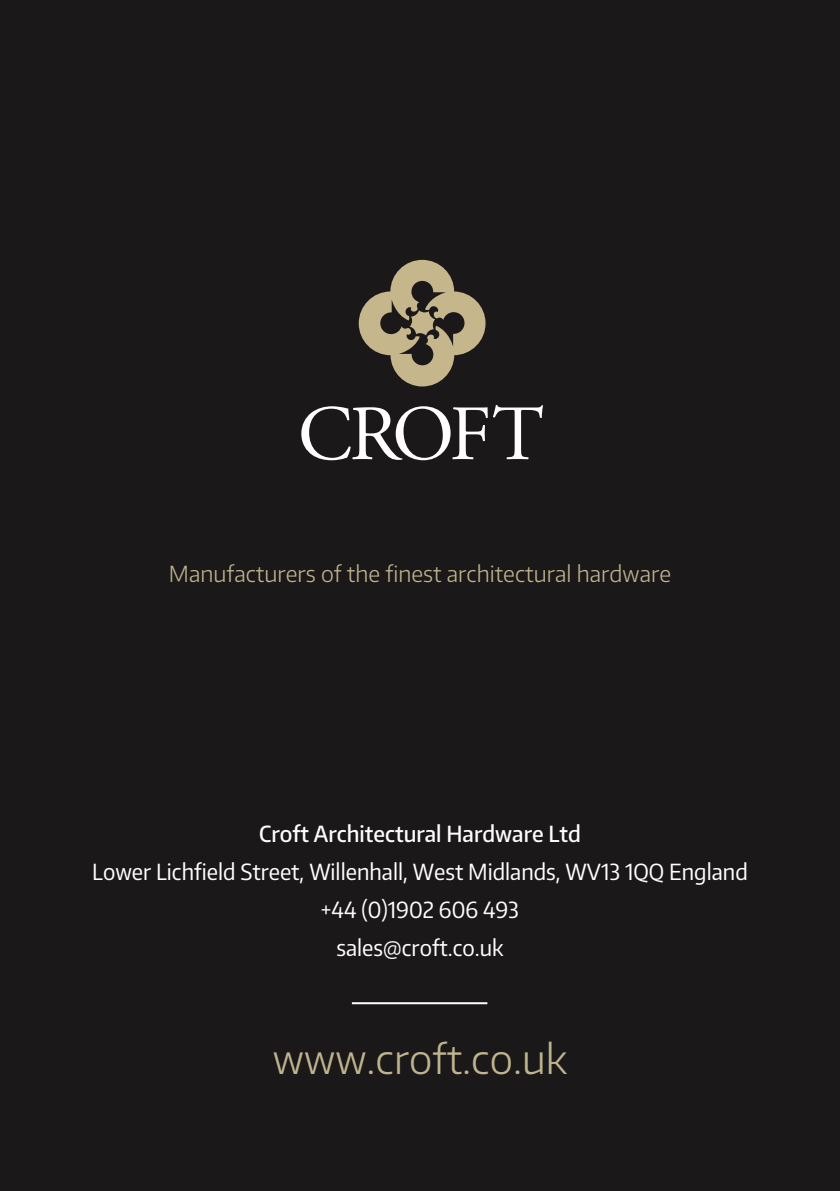
<style>
.page{position:relative;width:840px;height:1191px;background:#fff}
.page>*{position:absolute;margin:0;border:0;box-sizing:border-box;transform-origin:0 0}
.t1{font:300 40px "Encode Sans";color:#beb58e}
.t2{font:22px/38px "Encode Sans Narrow";color:#fff;text-align:center}
.t3{font:300 22px "Encode Sans";color:#beb58e}
.t4{font:500 22px "Encode Sans Narrow";color:#fff}
</style>
<div class="page">
<div style="left:0;top:0;width:839px;height:1191px;background:#1b1819"></div>
<svg style="left:301px;top:405px;width:241px;height:55px"></svg>
<svg style="left:358px;top:260px;width:127px;height:126px"></svg>
<hr style="left:351px;top:1002px;width:136px;height:2px;background:#fff">
<p class="t3" style="left:169px;top:559px;width:503px">Manufacturers of the finest architectural hardware</p>
<p class="t4" style="left:259px;top:819px;width:323px">Croft Architectural Hardware Ltd</p>
<p class="t2" style="left:92px;top:852px;width:656px">Lower Lichfield Street, Willenhall, West Midlands, WV13 1QQ England +44 (0)1902 606 493<br>sales@croft.co.uk</p>
<h1 class="t1" style="left:273px;top:1032px;width:295px">www.croft.co.uk</h1>
</div>
